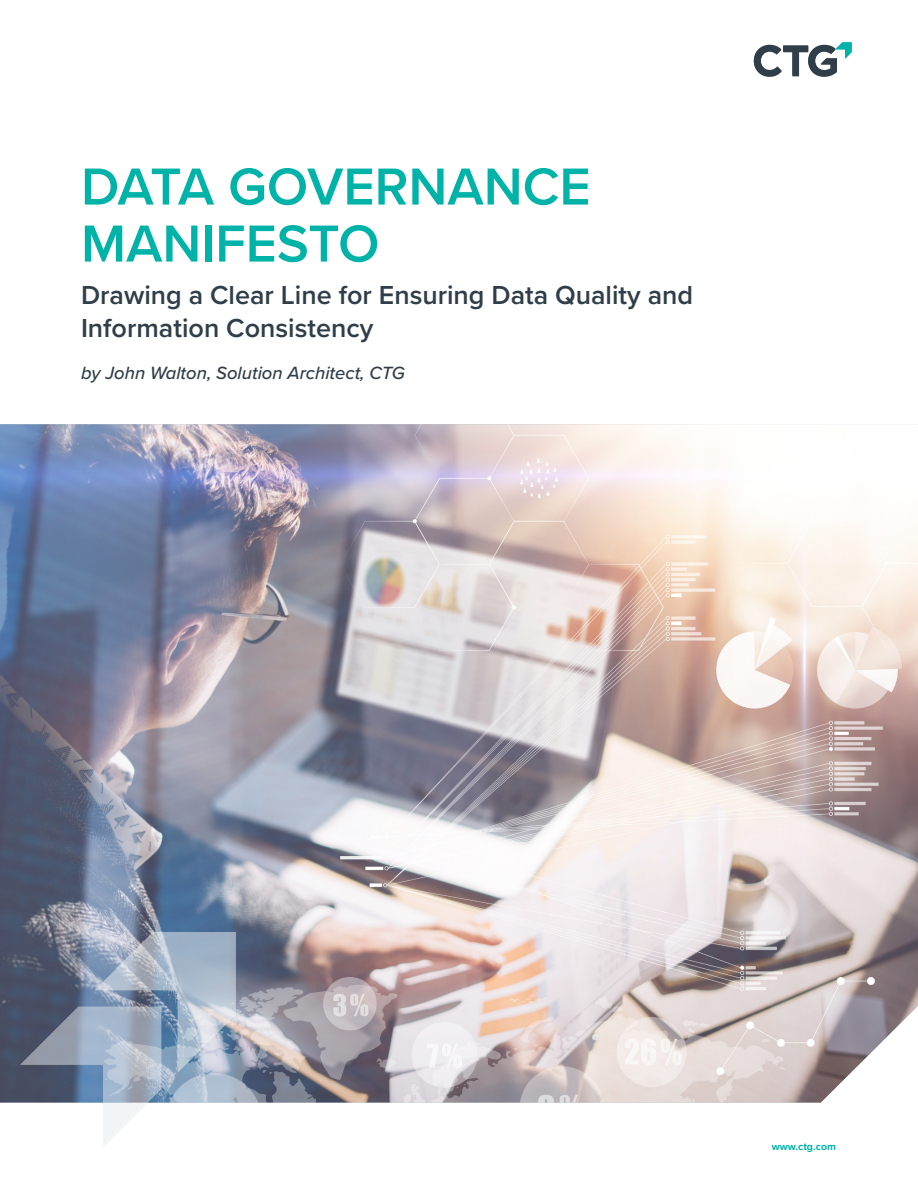
<style>
.page{position:relative;width:918px;height:1188px;background:#fff}
.page>*{position:absolute;margin:0;border:0;box-sizing:border-box;transform-origin:0 0}
.Title__________20pt{font:600 54px/57px "Proxima Nova";color:#00b3a9}
.Title_Subtitle{font:600 27px/33px "Proxima Nova";color:#303e49}
.Intro_Text{font:italic 500 18.3px "Proxima Nova";color:#303e49}
.t1{font:700 10.5px "Proxima Nova";color:#00b3a9}
</style>
<div class="page">
<img style="left:0;top:424px;width:918px;height:679px">
<svg style="left:306px;top:424px;width:612px;height:378px"></svg>
<svg style="left:754px;top:42px;width:98px;height:35px"></svg>
<svg style="left:20px;top:932px;width:216px;height:215px"></svg>
<p class="Title__________20pt" style="left:81px;top:157px;width:511px">DATA GOVERNANCE<br>MANIFESTO</p>
<p class="Title_Subtitle" style="left:81px;top:278px;width:614px">Drawing a Clear Line for Ensuring Data Quality and<br>Information Consistency</p>
<p class="Intro_Text" style="left:81px;top:359px;width:326px">by John Walton, Solution Architect, CTG</p>
<p class="t1" style="left:772px;top:1138px;width:66px">www.ctg.com</p>
</div>
